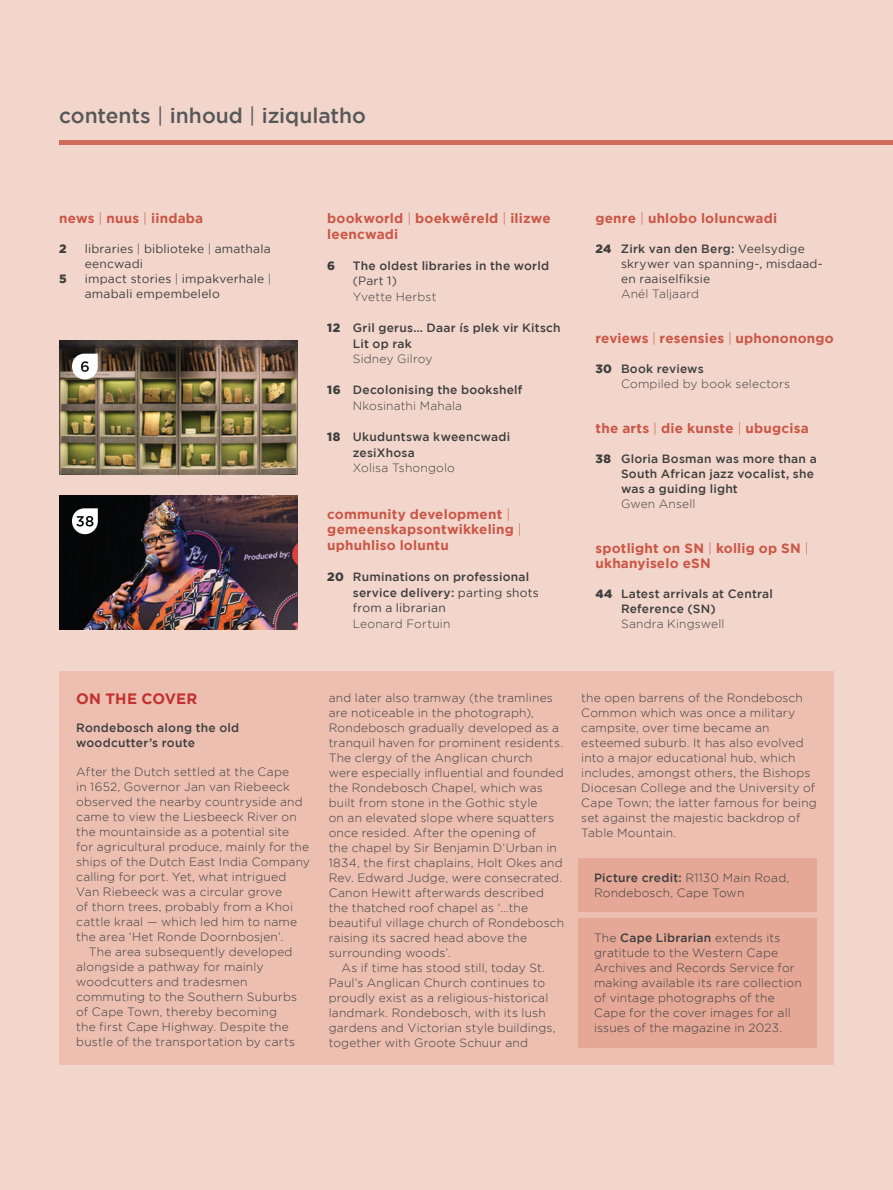
<style>
.page{position:relative;width:893px;height:1190px;background:#fff}
.page>*{position:absolute;margin:0;border:0;box-sizing:border-box;transform-origin:0 0}
.Pull_Quotes{font:500 21px "Gotham";color:#57585a}
.t1{font:700 15px "Gotham";letter-spacing:.01em;color:#c23130}
.Body_Copy{font:700 13.5px/15.6px "Gotham";letter-spacing:.015em;color:#ca5748}
.Body_Copy-2{font:300 12px/15px "Gotham";letter-spacing:.015em;color:#3e3e3f}
.Body_Copy-3{font:500 12px/15px "Gotham";letter-spacing:.02em;color:#3e3e3f}
.Body_Copy-4{font:12px "Gotham";letter-spacing:.015em;color:#3e3e3f}
.Body_Copy-5{font:900 12px "Gotham";color:#3e3e3f}
.s1{font-weight:400}
.s2{font-weight:300}
.s3{font-weight:900}
.s4{font-weight:500}
</style>
<div class="page">
<div style="left:0;top:0;width:892px;height:1190px;background:#f3d6cb"></div>
<div style="left:59px;top:671px;width:774px;height:394px;background:#ecbfb1"></div>
<div style="left:578px;top:918px;width:238px;height:130px;background:#e5a896"></div>
<div style="left:578px;top:859px;width:238px;height:53px;background:#e5a896"></div>
<hr style="left:59px;top:140px;width:833px;height:4px;background:#d16a59">
<img style="left:59px;top:341px;width:238px;height:133px">
<img style="left:59px;top:495px;width:238px;height:134px">
<svg style="left:72px;top:508px;width:26px;height:26px"></svg>
<svg style="left:72px;top:354px;width:26px;height:25px"></svg>
<p class="Pull_Quotes" style="left:59px;top:103px;width:308px">contents <span class="s1">|</span> inhoud <span class="s1">|</span> iziqulatho</p>
<p class="Body_Copy" style="left:59px;top:210px;width:145px">news <span class="s2">|</span> nuus <span class="s2">|</span> iindaba</p>
<p class="Body_Copy-5" style="left:59px;top:242px;width:9px">2</p>
<p class="Body_Copy-4" style="left:85px;top:242px;width:187px">libraries <span class="s2">|</span> biblioteke <span class="s2">|</span> amathala</p>
<p class="Body_Copy-4" style="left:85px;top:257px;width:60px">eencwadi</p>
<p class="Body_Copy-5" style="left:59px;top:272px;width:9px">5</p>
<p class="Body_Copy-4" style="left:85px;top:272px;width:188px">impact stories <span class="s2">|</span> impakverhale <span class="s2">|</span></p>
<p class="Body_Copy-4" style="left:85px;top:287px;width:136px">amabali empembelelo</p>
<p class="Body_Copy" style="left:327px;top:210px;width:225px">bookworld <span class="s2">|</span> boekwêreld <span class="s2">|</span> ilizwe leencwadi</p>
<p class="Body_Copy-5" style="left:327px;top:259px;width:9px">6</p>
<p class="Body_Copy-3" style="left:353px;top:258px;width:198px">The oldest libraries in the world</p>
<p class="Body_Copy-4" style="left:353px;top:274px;width:46px">(Part 1)</p>
<p class="Body_Copy-2" style="left:353px;top:289px;width:85px">Yvette Herbst</p>
<p class="Body_Copy-3" style="left:327px;top:320px;width:235px"><span class="s3">12</span> Gril gerus… Daar ís plek vir Kitsch</p>
<p class="Body_Copy-3" style="left:353px;top:336px;width:60px">Lit op rak</p>
<p class="Body_Copy-2" style="left:353px;top:351px;width:81px">Sidney Gilroy</p>
<p class="Body_Copy-3" style="left:327px;top:382px;width:196px"><span class="s3">16</span> Decolonising the bookshelf</p>
<p class="Body_Copy-2" style="left:353px;top:398px;width:111px">Nkosinathi Mahala</p>
<p class="Body_Copy-3" style="left:327px;top:429px;width:184px"><span class="s3">18</span> Ukuduntswa kweencwadi</p>
<p class="Body_Copy-3" style="left:353px;top:445px;width:63px">zesiXhosa</p>
<p class="Body_Copy-2" style="left:353px;top:460px;width:103px">Xolisa Tshongolo</p>
<p class="Body_Copy" style="left:327px;top:506px;width:196px">community development <span class="s2">| </span>gemeenskapsontwikkeling <span class="s2">| </span>uphuhliso loluntu</p>
<p class="Body_Copy-3" style="left:327px;top:569px;width:203px"><span class="s3">20</span> Ruminations on professional</p>
<p class="Body_Copy-3" style="left:353px;top:585px;width:187px">service delivery: <span class="s1">parting shots</span></p>
<p class="Body_Copy-4" style="left:353px;top:601px;width:94px">from a librarian</p>
<p class="Body_Copy-2" style="left:353px;top:616px;width:99px">Leonard Fortuin</p>
<p class="Body_Copy" style="left:595px;top:210px;width:183px">genre <span class="s2">|</span> uhlobo loluncwadi</p>
<p class="Body_Copy-3" style="left:595px;top:241px;width:211px"><span class="s3">24</span> Zirk van den Berg: <span class="s1">Veelsydige</span></p>
<p class="Body_Copy-4" style="left:620px;top:257px;width:203px">skrywer van spanning-, misdaad-</p>
<p class="Body_Copy-4" style="left:620px;top:272px;width:91px">en raaiselfiksie</p>
<p class="Body_Copy-2" style="left:620px;top:286px;width:80px">Anél Taljaard</p>
<p class="Body_Copy" style="left:595px;top:330px;width:240px">reviews <span class="s2">|</span> resensies <span class="s2">|</span> uphononongo</p>
<p class="Body_Copy-3" style="left:595px;top:361px;width:110px"><span class="s3">30</span> Book reviews</p>
<p class="Body_Copy-2" style="left:620px;top:376px;width:170px">Compiled by book selectors</p>
<p class="Body_Copy" style="left:595px;top:420px;width:215px">the arts <span class="s2">|</span> die kunste <span class="s2">|</span> ubugcisa</p>
<p class="Body_Copy-3" style="left:595px;top:451px;width:223px"><span class="s3">38</span> Gloria Bosman was more than a</p>
<p class="Body_Copy-3" style="left:620px;top:466px;width:194px">South African jazz vocalist, she</p>
<p class="Body_Copy-3" style="left:620px;top:481px;width:118px">was a guiding light</p>
<p class="Body_Copy-2" style="left:620px;top:496px;width:76px">Gwen Ansell</p>
<p class="Body_Copy" style="left:595px;top:541px;width:215px;line-height:15px">spotlight on SN <span class="s2">|</span> kollig op SN <span class="s2">| </span>ukhanyiselo eSN</p>
<p class="Body_Copy-3" style="left:595px;top:586px;width:179px"><span class="s3">44</span> Latest arrivals at Central</p>
<p class="Body_Copy-3" style="left:620px;top:601px;width:96px">Reference (SN)</p>
<p class="Body_Copy-2" style="left:620px;top:616px;width:105px">Sandra Kingswell</p>
<p class="t1" style="left:76px;top:690px;width:123px">ON THE COVER</p>
<p class="Body_Copy-3" style="left:76px;top:720px;width:164px">Rondebosch along the old woodcutter’s route</p>
<p class="Body_Copy-2" style="left:76px;top:764px;width:235px">After the Dutch settled at the Cape<br>in 1652, Governor Jan van Riebeeck observed the nearby countryside and came to view the Liesbeeck River on the mountainside as a potential site<br>for agricultural produce, mainly for the ships of the Dutch East India Company calling for port. Yet, what intrigued Van Riebeeck was a circular grove<br>of thorn trees, probably from a Khoi cattle kraal — which led him to name the area ‘Het Ronde Doornbosjen’.</p>
<p class="Body_Copy-2" style="left:76px;top:944px;width:222px;text-indent:13px">The area subsequently developed alongside a pathway for mainly woodcutters and tradesmen commuting to the Southern Suburbs of Cape Town, thereby becoming the first Cape Highway. Despite the bustle of the transportation by carts</p>
<p class="Body_Copy-2" style="left:328px;top:690px;width:237px">and later also tramway (the tramlines are noticeable in the photograph), Rondebosch gradually developed as a tranquil haven for prominent residents.<br>The clergy of the Anglican church were especially influential and founded the Rondebosch Chapel, which was built from stone in the Gothic style<br>on an elevated slope where squatters once resided. After the opening of<br>the chapel by Sir Benjamin D’Urban in 1834, the first chaplains, Holt Okes and Rev. Edward Judge, were consecrated.<br>Canon Hewitt afterwards described the thatched roof chapel as ‘…the beautiful village church of Rondebosch raising its sacred head above the surrounding woods’.</p>
<p class="Body_Copy-2" style="left:328px;top:960px;width:228px;text-indent:13px">As if time has stood still, today St.<br>Paul’s Anglican Church continues to proudly exist as a religious-historical landmark. Rondebosch, with its lush gardens and Victorian style buildings, together with Groote Schuur and</p>
<p class="Body_Copy-2" style="left:581px;top:690px;width:237px">the open barrens of the Rondebosch Common which was once a military campsite, over time became an esteemed suburb. It has also evolved into a major educational hub, which includes, amongst others, the Bishops Diocesan College and the University of Cape Town; the latter famous for being set against the majestic backdrop of Table Mountain.</p>
<p class="Body_Copy-2" style="left:593px;top:870px;width:197px"><span class="s4">Picture credit:</span> R1130 Main Road,<br>Rondebosch, Cape Town</p>
<p class="Body_Copy-2" style="left:593px;top:930px;width:209px">The <span class="s4">Cape Librarian</span> extends its gratitude to the Western Cape<br>Archives and Records Service for making available its rare collection of vintage photographs of the<br>Cape for the cover images for all issues of the magazine in 2023.</p>
</div>
